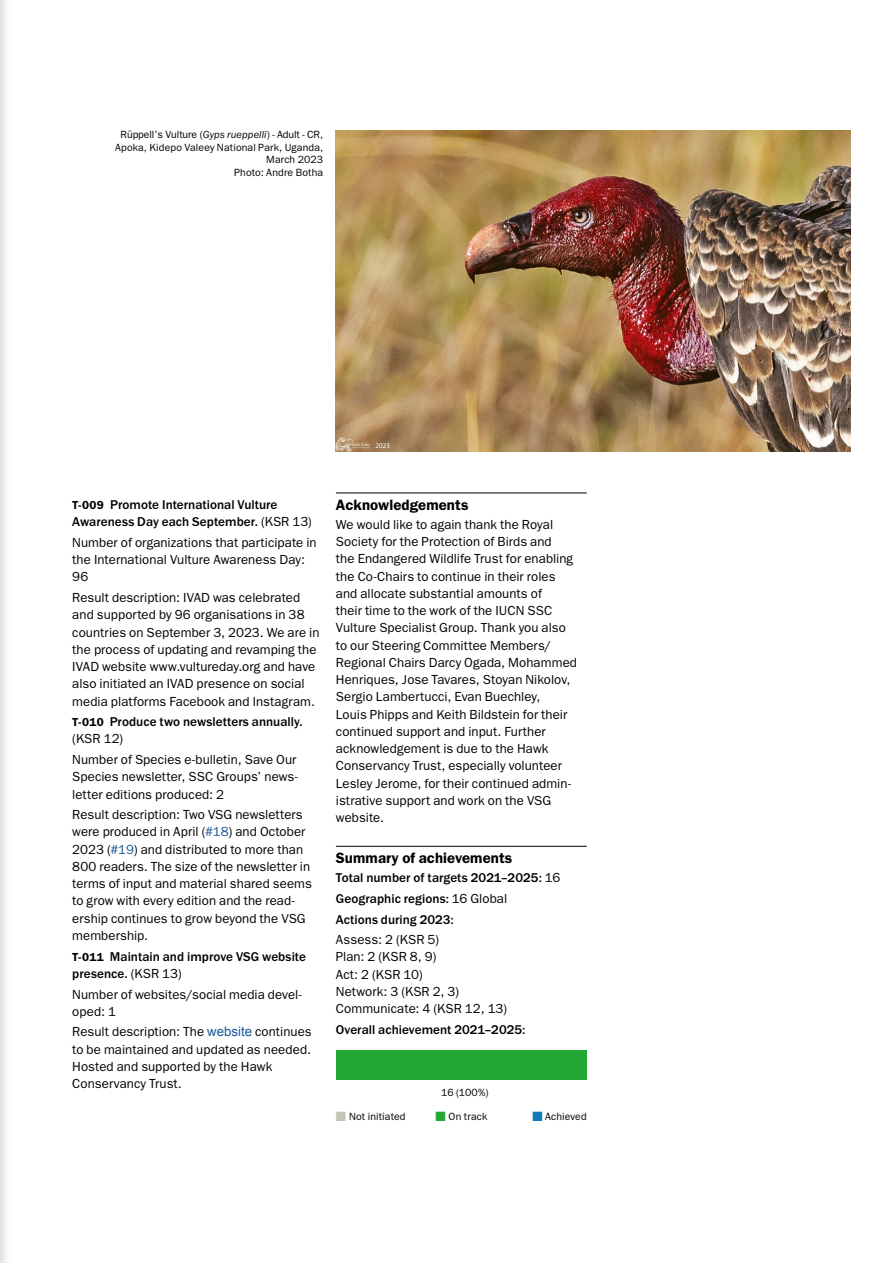
<style>
.page{position:relative;width:893px;height:1263px;background:#fff}
.page>*{position:absolute;margin:0;border:0;box-sizing:border-box;transform-origin:0 0}
.t1{font:600 15px "ITC Franklin Gothic Std";letter-spacing:.005em;color:#000}
.t2{font:13.2px/17.2px "ITC Franklin Gothic Std";letter-spacing:.005em;color:#000}
.t3{font:500 13.2px/17.2px "ITC Franklin Gothic Std";color:#000}
.t4{font:10.5px/12.8px "ITC Franklin Gothic Std";letter-spacing:.01em;color:#000;text-align:right}
.s1{font-style:italic}
.s2{font-weight:600;font-size:11.7px}
.s3{font-weight:400}
.s4{color:#1b5899}
.s5{font-family:"Arial";color:#1b5899}
.s6{color:#c5c5b3}
.s7{color:#23a734}
.s8{color:#1079b8}
</style>
<div class="page">
<svg style="left:0;top:0;width:6px;height:1263px"></svg>
<hr style="left:336px;top:493px;width:251px;height:1px;background:#000">
<hr style="left:336px;top:846px;width:251px;height:1px;background:#000">
<div style="left:336px;top:1050px;width:251px;height:30px;background:#23a734"></div>
<img style="left:336px;top:131px;width:514px;height:320px">
<p class="t4" style="left:115px;top:128px;width:210px">Rüppell’s Vulture (<span class="s1">Gyps rueppelli</span>) - Adult - CR,<br>Apoka, Kidepo Valeey National Park, Uganda,<br>March 2023<br>Photo: Andre Botha</p>
<p class="t3" style="left:72px;top:496px;width:241px"><span class="s2">T-009</span> Promote International Vulture<br>Awareness Day each September. <span class="s3">(KSR 13)</span></p>
<p class="t2" style="left:72px;top:534px;width:246px">Number of organizations that participate in the International Vulture Awareness Day:<br>96</p>
<p class="t2" style="left:72px;top:589px;width:249px">Result description: IVAD was celebrated and supported by 96 organisations in 38 countries on September 3, 2023. We are in the process of updating and revamping the IVAD website www.vultureday.org and have also initiated an IVAD presence on social media platforms Facebook and Instagram.</p>
<p class="t3" style="left:72px;top:713px;width:232px"><span class="s2">T-010</span> Produce two newsletters annually. <span class="s3">(KSR 12)</span></p>
<p class="t2" style="left:72px;top:751px;width:227px;text-align:justify">Number of Species e-bulletin, Save Our Species newsletter, SSC Groups’ news&shy;letter editions produced: 2</p>
<p class="t2" style="left:72px;top:806px;width:241px">Result description: Two VSG newsletters were produced in April (<span class="s4">#18</span>) and October 2023 (<span class="s4">#19</span>) and distributed to more than 800 readers. The size of the newsletter in terms of input and material shared seems to grow with every edition and the read&shy;ership continues to grow beyond the VSG membership.</p>
<p class="t3" style="left:72px;top:948px;width:235px"><span class="s2">T-011</span> Maintain and improve VSG website presence. <span class="s3">(KSR 13)</span></p>
<p class="t2" style="left:72px;top:985px;width:231px">Number of websites/social media devel&shy;oped: 1</p>
<p class="t2" style="left:72px;top:1023px;width:241px">Result description: The <span class="s5">website</span> continues to be maintained and updated as needed.<br>Hosted and supported by the Hawk Conservancy Trust.</p>
<p class="t1" style="left:336px;top:496px;width:134px">Acknowledgements</p>
<p class="t2" style="left:336px;top:516px;width:243px">We would like to again thank the Royal Society for the Protection of Birds and<br>the Endangered Wildlife Trust for enabling the Co-Chairs to continue in their roles and allocate substantial amounts of<br>their time to the work of the IUCN SSC Vulture Specialist Group. Thank you also to our Steering Committee Members/ Regional Chairs Darcy Ogada, Mohammed Henriques, Jose Tavares, Stoyan Nikolov, Sergio Lambertucci, Evan Buechley,<br>Louis Phipps and Keith Bildstein for their continued support and input. Further acknowledgement is due to the Hawk Conservancy Trust, especially volunteer Lesley Jerome, for their continued admin&shy;istrative support and work on the VSG website.</p>
<p class="t1" style="left:336px;top:849px;width:178px">Summary of achievements</p>
<p class="t3" style="left:336px;top:868px;width:226px;line-height:20.7px">Total number of targets 2021–2025: <span class="s3">16<br></span>Geographic regions: <span class="s3">16 Global<br></span>Actions during 2023:</p>
<p class="t2" style="left:336px;top:931px;width:173px">Assess: 2 (KSR 5)<br>Plan: 2 (KSR 8, 9)<br>Act: 2 (KSR 10)<br>Network: 3 (KSR 2, 3)<br>Communicate: 4 (KSR 12, 13)</p>
<p class="t3" style="left:336px;top:1021px;width:191px">Overall achievement 2021–2025:</p>
<p class="t4" style="left:441px;top:1086px;width:49px">16 (100%)</p>
<p class="t4" style="left:336px;top:1110px;width:71px"><span class="s6">■</span> Not initiated</p>
<p class="t4" style="left:435px;top:1110px;width:53px"><span class="s7">■</span> On track</p>
<p class="t4" style="left:533px;top:1110px;width:56px"><span class="s8">■</span> Achieved</p>
</div>
